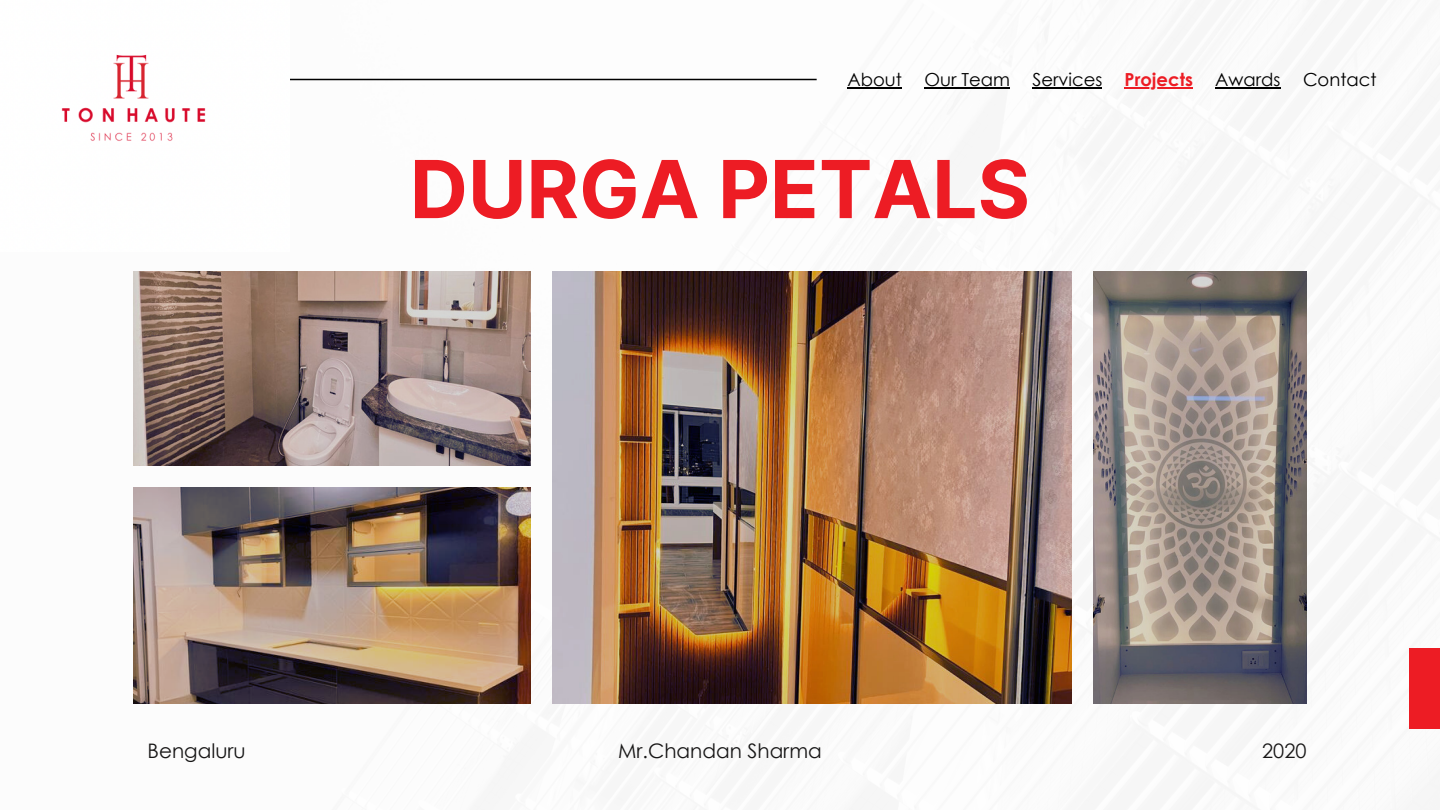
<style>
.page{position:relative;width:1440px;height:810px;background:#fff}
.page>*{position:absolute;margin:0;border:0;box-sizing:border-box;transform-origin:0 0}
.t1{font:700 80px "Inter";color:#ed1c24}
.t2{font:20px "Century Gothic";color:#171616}
.t3{font:18px "Century Gothic";color:#000}
.s1{font-weight:700;color:#ed1c24}
</style>
<div class="page">
<div style="left:1409px;top:648px;width:31px;height:81px;background:#ed1c24"></div>
<img style="left:133px;top:272px;width:397px;height:194px">
<img style="left:133px;top:487px;width:397px;height:216px">
<img style="left:552px;top:272px;width:519px;height:432px">
<img style="left:1094px;top:272px;width:213px;height:432px">
<hr style="left:848px;top:87px;width:54px;height:2px;background:#000">
<hr style="left:924px;top:87px;width:86px;height:2px;background:#000">
<hr style="left:1032px;top:87px;width:70px;height:2px;background:#000">
<hr style="left:1125px;top:87px;width:68px;height:2px;background:#ed1c24">
<hr style="left:1215px;top:87px;width:66px;height:2px;background:#000">
<hr style="left:200px;top:79px;width:617px;height:1px;background:#000">
<img style="left:61px;top:54px;width:229px;height:87px">
<p class="t3" style="left:848px;top:68px;width:56px">About</p>
<p class="t3" style="left:924px;top:68px;width:87px">Our Team</p>
<p class="t3" style="left:1032px;top:68px;width:346px">Services <span class="s1">Projects</span> Awards Contact</p>
<h1 class="t1" style="left:410px;top:141px;width:622px">DURGA PETALS</h1>
<p class="t2" style="left:148px;top:737px;width:100px">Bengaluru</p>
<p class="t2" style="left:618px;top:737px;width:205px">Mr.Chandan Sharma</p>
<p class="t2" style="left:1262px;top:737px;width:46px">2020</p>
</div>
